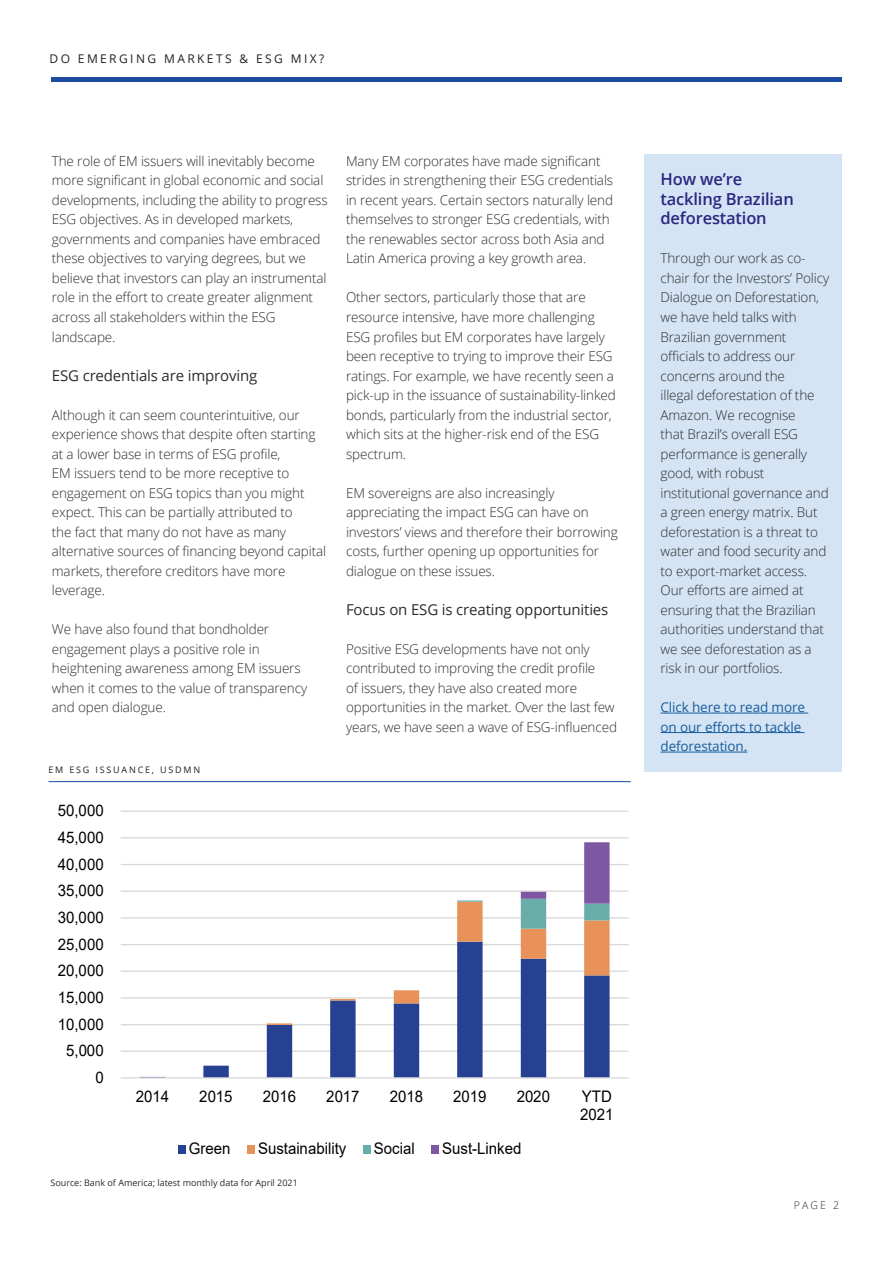
<style>
.page{position:relative;width:893px;height:1263px;background:#fff}
.page>*{position:absolute;margin:0;border:0;box-sizing:border-box;transform-origin:0 0}
._03_Body_copy{font:600 16.5px/19.5px "Open Sans";letter-spacing:-.01em;color:#292780}
.t1{font:15.9px/18.3px "Arial";letter-spacing:.005em;color:#000;scale:.94 1}
._03_Body_copy-2{font:15px "Open Sans";letter-spacing:-.01em;color:#292c2f}
._03_Body_copy-3{font:300 13.5px/19.5px "Open Sans";letter-spacing:-.01em;color:#292c2f}
._03_Body_copy-4{font:13.5px/19.5px "Open Sans";letter-spacing:-.01em;color:#175d9e}
.t2{font:12px "Open Sans";letter-spacing:.2em;color:#231f20}
.t3{font:300 10.5px "Open Sans";color:#292c2f}
._06_Source{font:9px "Open Sans";color:#292c2f}
._06_Chart_headings{font:9px "Open Sans";letter-spacing:.2em;color:#231f20}
</style>
<div class="page">
<hr style="left:51px;top:78px;width:791px;height:4px;background:#1e4ca0">
<hr style="left:49px;top:781px;width:582px;height:1px;background:#1e4ca0">
<hr style="left:121px;top:1050px;width:508px;height:2px;background:#d9d9d9">
<hr style="left:121px;top:1024px;width:508px;height:1px;background:#d9d9d9">
<hr style="left:121px;top:997px;width:508px;height:1px;background:#d9d9d9">
<hr style="left:121px;top:970px;width:508px;height:2px;background:#d9d9d9">
<hr style="left:121px;top:944px;width:508px;height:1px;background:#d9d9d9">
<hr style="left:121px;top:917px;width:508px;height:1px;background:#d9d9d9">
<hr style="left:121px;top:890px;width:508px;height:2px;background:#d9d9d9">
<hr style="left:121px;top:864px;width:508px;height:1px;background:#d9d9d9">
<hr style="left:121px;top:837px;width:508px;height:1px;background:#d9d9d9">
<hr style="left:121px;top:810px;width:508px;height:2px;background:#d9d9d9">
<svg style="left:140px;top:945px;width:470px;height:132px"></svg>
<svg style="left:267px;top:842px;width:343px;height:183px"></svg>
<hr style="left:121px;top:1077px;width:508px;height:1px;background:#d9d9d9">
<div style="left:178px;top:1145px;width:8px;height:8px;background:#264092"></div>
<div style="left:247px;top:1145px;width:8px;height:8px;background:#e89259"></div>
<div style="left:363px;top:1145px;width:8px;height:8px;background:#68adaa"></div>
<div style="left:432px;top:1145px;width:7px;height:8px;background:#7d57a1"></div>
<div style="left:645px;top:154px;width:197px;height:617px;background:#d5e4f4"></div>
<hr style="left:660px;top:713px;width:148px;height:1px;background:#175d9e">
<hr style="left:660px;top:732px;width:144px;height:1px;background:#175d9e">
<hr style="left:660px;top:752px;width:87px;height:1px;background:#175d9e">
<p class="t2" style="left:50px;top:51px;width:276px">DO EMERGING MARKETS &amp; ESG MIX?</p>
<p class="_03_Body_copy-3" style="left:52px;top:151px;width:277px">The role of EM issuers will inevitably become more significant in global economic and social developments, including the ability to progress ESG objectives. As in developed markets, governments and companies have embraced these objectives to varying degrees, but we believe that investors can play an instrumental role in the effort to create greater alignment across all stakeholders within the ESG landscape.</p>
<p class="_03_Body_copy-2" style="left:52px;top:365px;width:207px">ESG credentials are improving</p>
<p class="_03_Body_copy-3" style="left:52px;top:404px;width:276px">Although it can seem counterintuitive, our experience shows that despite often starting at a lower base in terms of ESG profile,<br>EM issuers tend to be more receptive to engagement on ESG topics than you might expect. This can be partially attributed to<br>the fact that many do not have as many alternative sources of financing beyond capital markets, therefore creditors have more leverage.</p>
<p class="_03_Body_copy-3" style="left:52px;top:619px;width:257px">We have also found that bondholder engagement plays a positive role in heightening awareness among EM issuers when it comes to the value of transparency and open dialogue.</p>
<p class="_06_Chart_headings" style="left:49px;top:763px;width:153px">EM ESG ISSUANCE, USDMN</p>
<p class="t1" style="left:58px;top:801px;width:50px">50,000</p>
<p class="t1" style="left:58px;top:828px;width:50px">45,000</p>
<p class="t1" style="left:58px;top:855px;width:50px">40,000</p>
<p class="t1" style="left:58px;top:881px;width:50px">35,000</p>
<p class="t1" style="left:58px;top:908px;width:50px">30,000</p>
<p class="t1" style="left:58px;top:935px;width:50px">25,000</p>
<p class="t1" style="left:58px;top:961px;width:50px">20,000</p>
<p class="t1" style="left:58px;top:988px;width:50px">15,000</p>
<p class="t1" style="left:58px;top:1015px;width:50px">10,000</p>
<p class="t1" style="left:66px;top:1041px;width:41px">5,000</p>
<p class="t1" style="left:95px;top:1068px;width:10px">0</p>
<p class="_03_Body_copy-3" style="left:346px;top:151px;width:269px">Many EM corporates have made significant strides in strengthening their ESG credentials in recent years. Certain sectors naturally lend themselves to stronger ESG credentials, with the renewables sector across both Asia and Latin America proving a key growth area.</p>
<p class="_03_Body_copy-3" style="left:346px;top:287px;width:271px">Other sectors, particularly those that are resource intensive, have more challenging ESG profiles but EM corporates have largely been receptive to trying to improve their ESG ratings. For example, we have recently seen a pick-up in the issuance of sustainability-linked bonds, particularly from the industrial sector, which sits at the higher-risk end of the ESG spectrum.</p>
<p class="_03_Body_copy-3" style="left:346px;top:482px;width:273px">EM sovereigns are also increasingly appreciating the impact ESG can have on investors’ views and therefore their borrowing costs, further opening up opportunities for dialogue on these issues.</p>
<p class="_03_Body_copy-2" style="left:346px;top:599px;width:264px">Focus on ESG is creating opportunities</p>
<p class="_03_Body_copy-3" style="left:346px;top:638px;width:272px">Positive ESG developments have not only contributed to improving the credit profile<br>of issuers, they have also created more opportunities in the market. Over the last few years, we have seen a wave of ESG-influenced</p>
<p class="t1" style="left:136px;top:1087px;width:37px">2014</p>
<p class="t1" style="left:199px;top:1087px;width:37px">2015</p>
<p class="t1" style="left:263px;top:1087px;width:37px">2016</p>
<p class="t1" style="left:326px;top:1087px;width:37px">2017</p>
<p class="t1" style="left:390px;top:1087px;width:37px">2018</p>
<p class="t1" style="left:453px;top:1087px;width:37px">2019</p>
<p class="t1" style="left:517px;top:1087px;width:37px">2020</p>
<p class="t1" style="left:580px;top:1087px;width:37px">YTD<br>2021</p>
<p class="t1" style="left:189px;top:1139px;width:46px">Green</p>
<p class="t1" style="left:258px;top:1139px;width:95px">Sustainability</p>
<p class="t1" style="left:374px;top:1139px;width:45px">Social</p>
<p class="t1" style="left:442px;top:1139px;width:86px">Sust-Linked</p>
<p class="_06_Source" style="left:50px;top:1176px;width:249px">Source: Bank of America; latest monthly data for April 2021</p>
<p class="_03_Body_copy" style="left:660px;top:169px;width:135px">How we’re tackling Brazilian deforestation</p>
<p class="_03_Body_copy-3" style="left:660px;top:248px;width:170px">Through our work as co&shy;chair for the Investors’ Policy<br>Dialogue on Deforestation, we have held talks with<br>Brazilian government officials to address our concerns around the<br>illegal deforestation of the<br>Amazon. We recognise<br>that Brazil’s overall ESG performance is generally good, with robust institutional governance and a green energy matrix. But deforestation is a threat to water and food security and to export-market access.<br>Our efforts are aimed at ensuring that the Brazilian authorities understand that we see deforestation as a risk in our portfolios.</p>
<p class="_03_Body_copy-4" style="left:660px;top:697px;width:146px">Click here to read more on our efforts to tackle deforestation.</p>
<p class="t3" style="left:794px;top:1198px;width:47px">PAGE 2</p>
</div>
